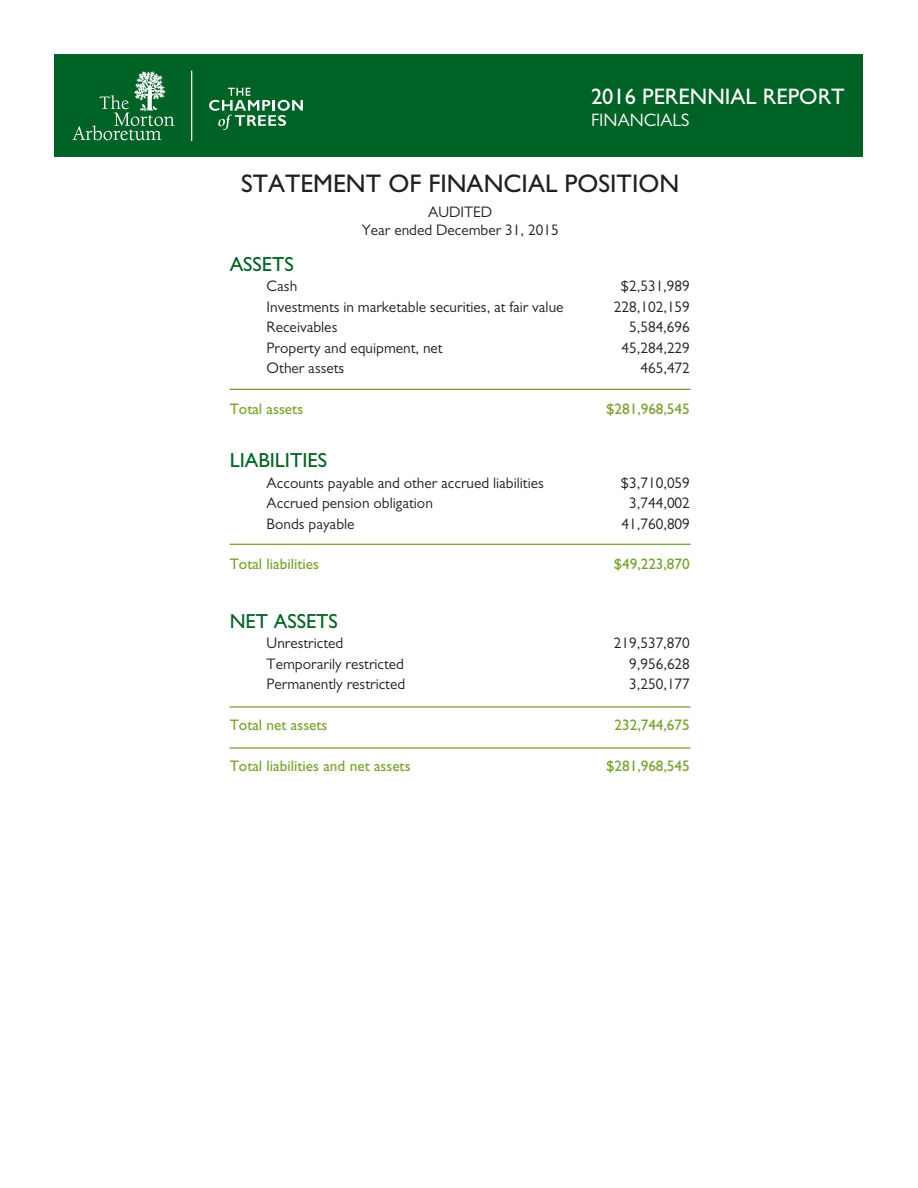
<style>
.page{position:relative;width:918px;height:1188px;background:#fff}
.page>*{position:absolute;margin:0;border:0;box-sizing:border-box;transform-origin:0 0}
.t1{font:25.5px "Gill Sans";color:#231f20}
.t2{font:22.5px "Gill Sans";color:#fff}
.t3{font:20.4px "Gill Sans";color:#006224}
.t4{font:18px "Gill Sans";color:#fff}
.t5{font:15.3px "Gill Sans";color:#231f20}
.t6{font:15.3px "Gill Sans";color:#78a22d}
</style>
<div class="page">
<hr style="left:230px;top:389px;width:461px;height:1px;background:#78a22d">
<hr style="left:230px;top:544px;width:461px;height:1px;background:#78a22d">
<hr style="left:230px;top:706px;width:461px;height:2px;background:#78a22d">
<hr style="left:230px;top:747px;width:461px;height:2px;background:#78a22d">
<div style="left:55px;top:55px;width:808px;height:102px;background:#006224"></div>
<svg style="left:73px;top:71px;width:101px;height:69px"></svg>
<hr style="left:191px;top:71px;width:1px;height:70px;background:#fff">
<svg style="left:209px;top:88px;width:94px;height:42px"></svg>
<p class="t2" style="left:591px;top:83px;width:255px">2016 PERENNIAL REPORT</p>
<p class="t4" style="left:591px;top:109px;width:100px">FINANCIALS</p>
<p class="t1" style="left:241px;top:169px;width:440px">STATEMENT OF FINANCIAL POSITION</p>
<p class="t5" style="left:428px;top:203px;width:66px">AUDITED</p>
<p class="t5" style="left:362px;top:221px;width:198px">Year ended December 31, 2015</p>
<p class="t3" style="left:230px;top:252px;width:66px">ASSETS</p>
<p class="t5" style="left:267px;top:277px;width:32px">Cash</p>
<p class="t5" style="left:621px;top:277px;width:71px">$2,531,989</p>
<p class="t5" style="left:267px;top:298px;width:298px">Investments in marketable securities, at fair value</p>
<p class="t5" style="left:614px;top:298px;width:78px">228,102,159</p>
<p class="t5" style="left:267px;top:318px;width:72px">Receivables</p>
<p class="t5" style="left:629px;top:318px;width:62px">5,584,696</p>
<p class="t5" style="left:267px;top:339px;width:178px">Property and equipment, net</p>
<p class="t5" style="left:621px;top:339px;width:70px">45,284,229</p>
<p class="t5" style="left:267px;top:359px;width:79px">Other assets</p>
<p class="t5" style="left:640px;top:359px;width:51px">465,472</p>
<p class="t6" style="left:230px;top:400px;width:75px">Total assets</p>
<p class="t6" style="left:606px;top:400px;width:85px">$281,968,545</p>
<p class="t3" style="left:230px;top:449px;width:99px">LIABILITIES</p>
<p class="t5" style="left:267px;top:474px;width:279px">Accounts payable and other accrued liabilities</p>
<p class="t5" style="left:621px;top:474px;width:71px">$3,710,059</p>
<p class="t5" style="left:267px;top:494px;width:168px">Accrued pension obligation</p>
<p class="t5" style="left:629px;top:494px;width:62px">3,744,002</p>
<p class="t5" style="left:267px;top:515px;width:89px">Bonds payable</p>
<p class="t5" style="left:621px;top:515px;width:70px">41,760,809</p>
<p class="t6" style="left:230px;top:555px;width:91px">Total liabilities</p>
<p class="t6" style="left:614px;top:555px;width:78px">$49,223,870</p>
<p class="t3" style="left:230px;top:609px;width:110px">NET ASSETS</p>
<p class="t5" style="left:267px;top:634px;width:78px">Unrestricted</p>
<p class="t5" style="left:614px;top:634px;width:78px">219,537,870</p>
<p class="t5" style="left:267px;top:655px;width:139px">Temporarily restricted</p>
<p class="t5" style="left:629px;top:655px;width:62px">9,956,628</p>
<p class="t5" style="left:267px;top:675px;width:140px">Permanently restricted</p>
<p class="t5" style="left:629px;top:675px;width:62px">3,250,177</p>
<p class="t6" style="left:230px;top:716px;width:99px">Total net assets</p>
<p class="t6" style="left:614px;top:716px;width:77px">232,744,675</p>
<p class="t6" style="left:230px;top:757px;width:182px">Total liabilities and net assets</p>
<p class="t6" style="left:606px;top:757px;width:85px">$281,968,545</p>
</div>
